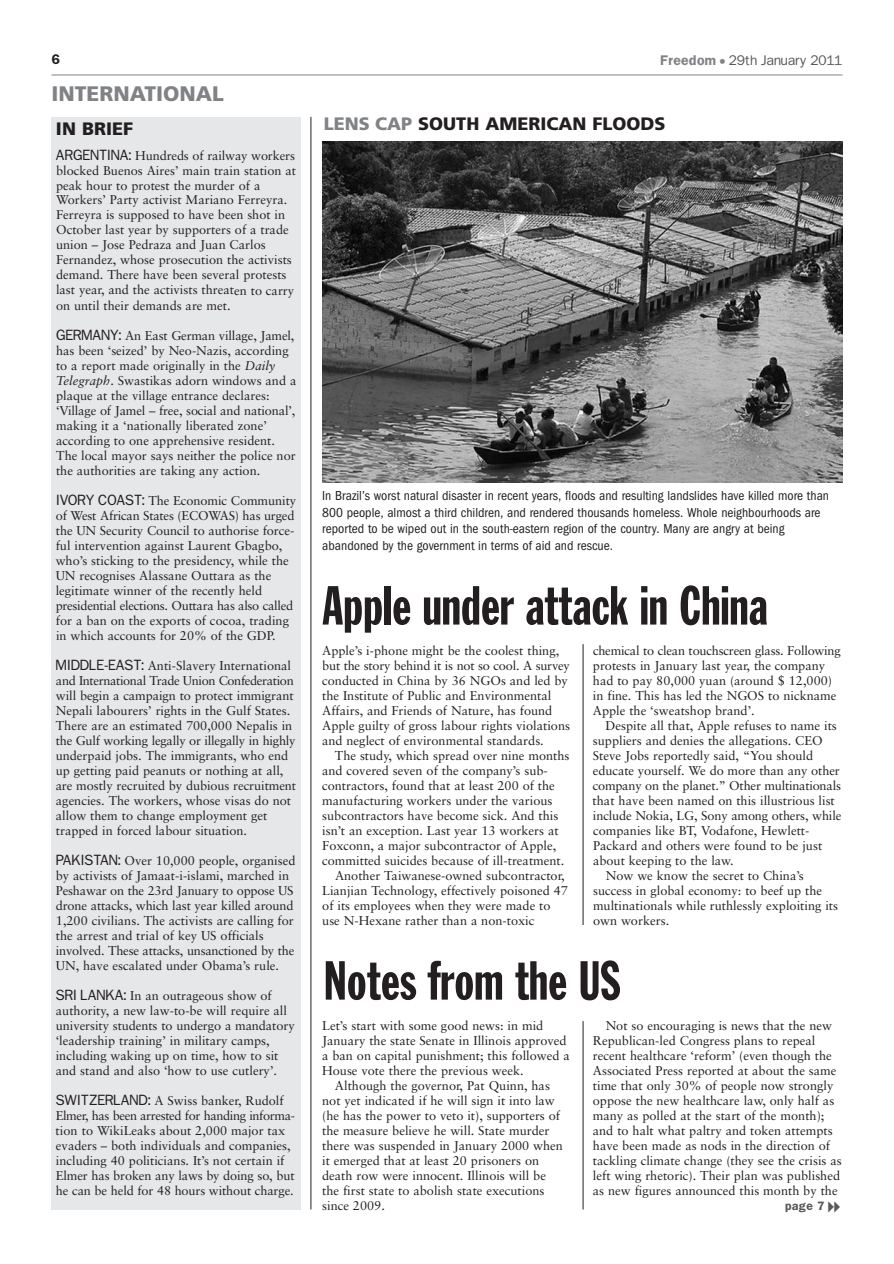
<style>
.page{position:relative;width:894px;height:1264px;background:#fff}
.page>*{position:absolute;margin:0;border:0;box-sizing:border-box;transform-origin:0 0}
.t1{font:54px "Franklin Gothic Extra Cond";color:#231f20}
.t2{font:900 21px "Frutiger";color:#808285}
.t3{font:900 18px "Frutiger";color:#231f20}
.t4{font:condensed 13.5px/16.6px "Franklin Gothic";color:#231f20}
.t5{font:12.75px/15px "Sabon";color:#231f20}
.t6{font:12px "Franklin";color:#57585a}
.t7{font:12px "Franklin Demi";color:#231f20}
.t8{font:10.5px "Franklin Demi";color:#57585a}
.s1{font-family:"Franklin Demi";color:#808285}
.s2{color:#808285}
.s3{font-family:"Franklin"}
.s4{font-style:italic}
</style>
<div class="page">
<hr style="left:52px;top:75px;width:790px;height:1px;background:#808285">
<div style="left:51px;top:117px;width:250px;height:1092px;background:#e6e7e9"></div>
<hr style="left:311px;top:117px;width:1px;height:1092px;background:#231f20">
<hr style="left:583px;top:1021px;width:1px;height:188px;background:#231f20">
<img style="left:322px;top:141px;width:520px;height:341px">
<hr style="left:583px;top:644px;width:1px;height:281px;background:#231f20">
<p class="t7" style="left:52px;top:53px;width:10px">6</p>
<p class="t6" style="left:660px;top:54px;width:184px"><span class="s1">Freedom</span> <span class="s2">•</span> 29th January 2011</p>
<h2 class="t2" style="left:51px;top:86px;width:174px">INTERNATIONAL</h2>
<h3 class="t3" style="left:56px;top:121px;width:79px">IN BRIEF</h3>
<p class="t5" style="left:56px;top:149px;width:242px"><span class="s3">ARGENTINA:</span> Hundreds of railway workers blocked Buenos Aires’ main train station at peak hour to protest the murder of a Workers’ Party activist Mariano Ferreyra.<br>Ferreyra is supposed to have been shot in October last year by supporters of a trade union – Jose Pedraza and Juan Carlos Fernandez, whose prosecution the activists demand. There have been several protests last year, and the activists threaten to carry on until their demands are met.</p>
<p class="t5" style="left:56px;top:329px;width:242px"><span class="s3">GERMANY:</span> An East German village, Jamel, has been ‘seized’ by Neo-Nazis, according to a report made originally in the <span class="s4">Daily Telegraph</span>. Swastikas adorn windows and a plaque at the village entrance declares: ‘Village of Jamel – free, social and national’, making it a ‘nationally liberated zone’ according to one apprehensive resident.<br>The local mayor says neither the police nor the authorities are taking any action.</p>
<p class="t5" style="left:56px;top:494px;width:242px"><span class="s3">IVORY COAST:</span> The Economic Community of West African States (ECOWAS) has urged the UN Security Council to authorise force - ful intervention against Laurent Gbagbo, who’s sticking to the presidency, while the UN recognises Alassane Outtara as the legitimate winner of the recently held presidential elections. Outtara has also called for a ban on the exports of cocoa, trading in which accounts for 20% of the GDP.</p>
<p class="t5" style="left:56px;top:659px;width:242px"><span class="s3">MIDDLE-EAST:</span> Anti-Slavery International and International Trade Union Confederation will begin a campaign to protect immigrant Nepali labourers’ rights in the Gulf States.<br>There are an estimated 700,000 Nepalis in the Gulf working legally or illegally in highly underpaid jobs. The immigrants, who end up getting paid peanuts or nothing at all, are mostly recruited by dubious recruitment agencies. The workers, whose visas do not allow them to change employment get trapped in forced labour situation.</p>
<p class="t5" style="left:56px;top:854px;width:241px"><span class="s3">PAKISTAN:</span> Over 10,000 people, organised by activists of Jamaat-i-islami, marched in Peshawar on the 23rd January to oppose US drone attacks, which last year killed around 1,200 civilians. The activists are calling for the arrest and trial of key US officials involved. These attacks, unsanctioned by the UN, have escalated under Obama’s rule.</p>
<p class="t5" style="left:56px;top:989px;width:240px"><span class="s3">SRI LANKA:</span> In an outrageous show of authority, a new law-to-be will require all university students to undergo a mandatory ‘leadership training’ in military camps, including waking up on time, how to sit and stand and also ‘how to use cutlery’.</p>
<p class="t5" style="left:56px;top:1094px;width:241px"><span class="s3">SWITZERLAND:</span> A Swiss banker, Rudolf Elmer, has been arrested for handing informa - tion to WikiLeaks about 2,000 major tax evaders – both individuals and companies, including 40 politicians. It’s not certain if Elmer has broken any laws by doing so, but he can be held for 48 hours without charge.</p>
<h3 class="t3" style="left:324px;top:116px;width:343px"><span class="s2">LENS CAP</span> SOUTH AMERICAN FLOODS</h3>
<p class="t4" style="left:322px;top:487px;width:508px">In Brazil’s worst natural disaster in recent years, floods and resulting landslides have killed more than 800 people, almost a third children, and rendered thousands homeless. Whole neighbourhoods are reported to be wiped out in the south-eastern region of the country. Many are angry at being abandoned by the government in terms of aid and rescue.</p>
<h1 class="t1" style="left:322px;top:586px;width:447px">Apple under attack in China</h1>
<p class="t5" style="left:322px;top:644px;width:249px">Apple’s i-phone might be the coolest thing, but the story behind it is not so cool. A survey conducted in China by 36 NGOs and led by the Institute of Public and Environmental Affairs, and Friends of Nature, has found Apple guilty of gross labour rights violations and neglect of environmental standards.</p>
<p class="t5" style="left:335px;top:749px;width:236px">The study, which spread over nine months</p>
<p class="t5" style="left:322px;top:764px;width:227px">and covered seven of the company’s sub -</p>
<p class="t5" style="left:322px;top:779px;width:234px">contractors, found that at least 200 of the</p>
<p class="t5" style="left:322px;top:794px;width:232px">manufacturing workers under the various</p>
<p class="t5" style="left:322px;top:809px;width:238px">subcontractors have become sick. And this</p>
<p class="t5" style="left:322px;top:824px;width:238px">isn’t an exception. Last year 13 workers at</p>
<p class="t5" style="left:322px;top:839px;width:236px">Foxconn, a major subcontractor of Apple,</p>
<p class="t5" style="left:322px;top:854px;width:244px">committed suicides because of ill-treatment.</p>
<p class="t5" style="left:335px;top:869px;width:231px">Another Taiwanese-owned subcontractor,</p>
<p class="t5" style="left:322px;top:884px;width:247px">Lianjian Technology, effectively poisoned 47</p>
<p class="t5" style="left:322px;top:899px;width:230px">of its employees when they were made to</p>
<p class="t5" style="left:322px;top:914px;width:214px">use N-Hexane rather than a non-toxic</p>
<p class="t5" style="left:593px;top:644px;width:249px">chemical to clean touchscreen glass. Following protests in January last year, the company had to pay 80,000 yuan (around $ 12,000) in fine. This has led the NGOS to nickname Apple the ‘sweatshop brand’.</p>
<p class="t5" style="left:606px;top:719px;width:233px">Despite all that, Apple refuses to name its</p>
<p class="t5" style="left:593px;top:734px;width:231px">suppliers and denies the allegations. CEO</p>
<p class="t5" style="left:593px;top:749px;width:222px">Steve Jobs reportedly said, “You should</p>
<p class="t5" style="left:593px;top:764px;width:248px">educate yourself. We do more than any other</p>
<p class="t5" style="left:593px;top:779px;width:250px">company on the planet.” Other multinationals</p>
<p class="t5" style="left:593px;top:794px;width:244px">that have been named on this illustrious list</p>
<p class="t5" style="left:593px;top:809px;width:250px">include Nokia, LG, Sony among others, while</p>
<p class="t5" style="left:593px;top:824px;width:218px">companies like BT, Vodafone, Hewlett-</p>
<p class="t5" style="left:593px;top:839px;width:231px">Packard and others were found to be just</p>
<p class="t5" style="left:593px;top:854px;width:142px">about keeping to the law.</p>
<p class="t5" style="left:606px;top:869px;width:200px">Now we know the secret to China’s</p>
<p class="t5" style="left:593px;top:884px;width:231px">success in global economy: to beef up the</p>
<p class="t5" style="left:593px;top:899px;width:247px">multinationals while ruthlessly exploiting its</p>
<p class="t5" style="left:593px;top:914px;width:78px">own workers.</p>
<h1 class="t1" style="left:324px;top:961px;width:298px">Notes from the US</h1>
<p class="t5" style="left:322px;top:1019px;width:223px">Let’s start with some good news: in mid</p>
<p class="t5" style="left:322px;top:1034px;width:246px">January the state Senate in Illinois approved</p>
<p class="t5" style="left:322px;top:1049px;width:249px">a ban on capital punishment; this followed a</p>
<p class="t5" style="left:322px;top:1064px;width:203px">House vote there the previous week.</p>
<p class="t5" style="left:335px;top:1079px;width:216px">Although the governor, Pat Quinn, has</p>
<p class="t5" style="left:322px;top:1094px;width:234px">not yet indicated if he will sign it into law</p>
<p class="t5" style="left:322px;top:1109px;width:239px">(he has the power to veto it), supporters of</p>
<p class="t5" style="left:322px;top:1124px;width:229px">the measure believe he will. State murder</p>
<p class="t5" style="left:322px;top:1139px;width:242px">there was suspended in January 2000 when</p>
<p class="t5" style="left:322px;top:1154px;width:219px">it emerged that at least 20 prisoners on</p>
<p class="t5" style="left:322px;top:1169px;width:225px">death row were innocent. Illinois will be</p>
<p class="t5" style="left:322px;top:1184px;width:224px">the first state to abolish state executions</p>
<p class="t5" style="left:322px;top:1199px;width:64px">since 2009.</p>
<p class="t5" style="left:593px;top:1019px;width:250px;text-indent:13px">Not so encouraging is news that the new Republican-led Congress plans to repeal recent healthcare ‘reform’ (even though the Associated Press reported at about the same time that only 30% of people now strongly oppose the new healthcare law, only half as many as polled at the start of the month); and to halt what paltry and token attempts have been made as nods in the direction of tackling climate change (they see the crisis as left wing rhetoric). Their plan was published as new figures announced this month by the</p>
<p class="t8" style="left:785px;top:1200px;width:41px">page 7</p>
</div>
